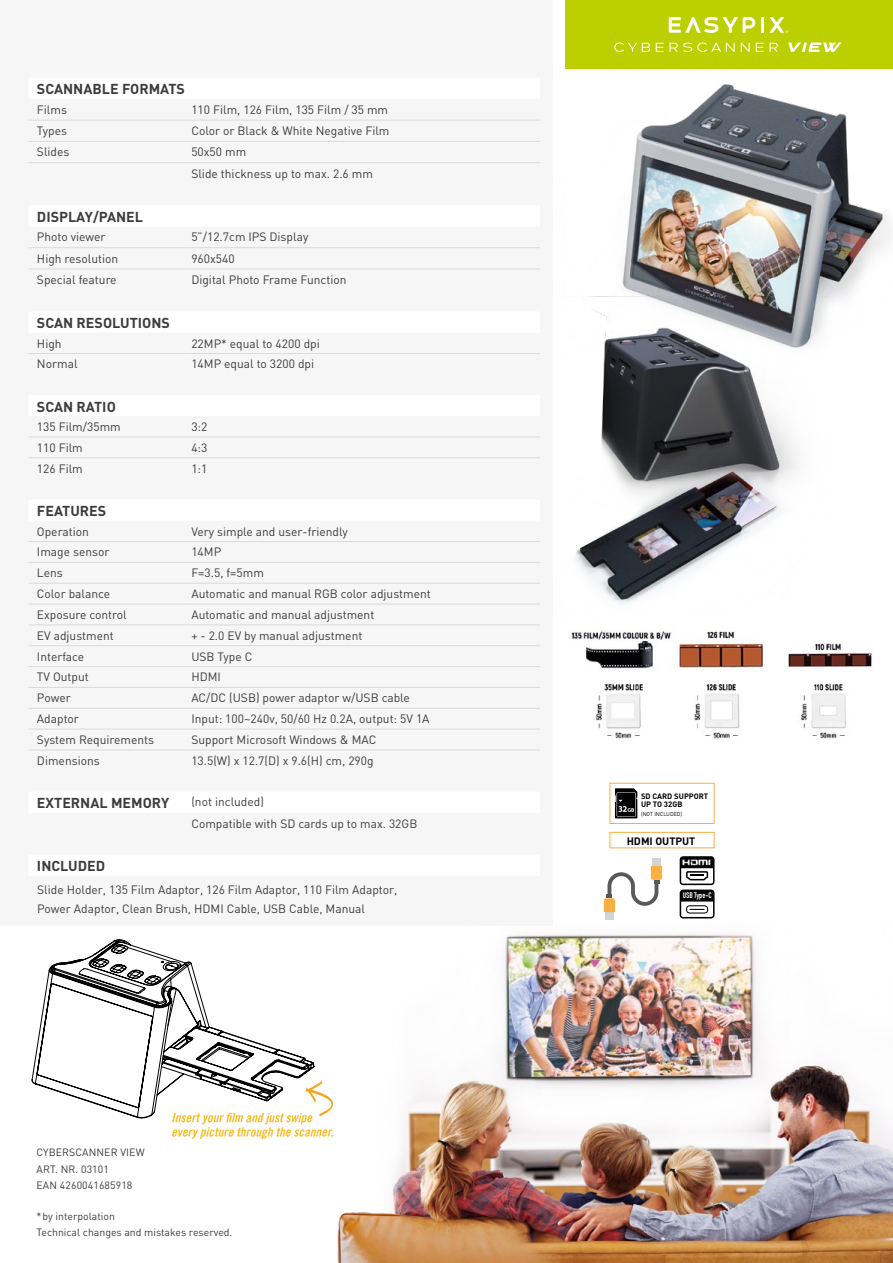
<style>
.page{position:relative;width:893px;height:1263px;background:#fff}
.page>*{position:absolute;margin:0;border:0;box-sizing:border-box;transform-origin:0 0}
.t1{font:700 14.25px "DIN";color:#3c3c3b}
.t2{font:12px/19.5px "DIN";color:#3c3c3b}
.t3{font:700 10.65px "DIN";color:#000}
.t4{font:10.5px/16.5px "DIN";color:#3c3c3b}
.t5{font:700 7.95px "DIN Condensed";color:#fff}
.t6{font:700 7.8px/8.6px "DIN";color:#000}
.t7{font:5.4px "DIN";color:#000}
</style>
<div class="page">
<img style="left:576px;top:427px;width:223px;height:177px">
<img style="left:590px;top:84px;width:301px;height:343px">
<div style="left:0;top:0;width:553px;height:925px;background:#f6f6f6"></div>
<img style="left:337px;top:870px;width:556px;height:393px">
<div style="left:566px;top:0;width:327px;height:68px;background:#bccf00"></div>
<svg style="left:29px;top:119px;width:511px;height:757px"></svg>
<hr style="left:28px;top:541px;width:163px;height:1px;background:#dadada">
<hr style="left:191px;top:541px;width:349px;height:1px;background:#dadada">
<hr style="left:28px;top:562px;width:163px;height:1px;background:#dadada">
<hr style="left:191px;top:562px;width:349px;height:1px;background:#dadada">
<hr style="left:28px;top:120px;width:163px;height:1px;background:#dadada">
<hr style="left:191px;top:120px;width:349px;height:1px;background:#dadada">
<hr style="left:28px;top:141px;width:163px;height:1px;background:#dadada">
<hr style="left:191px;top:141px;width:349px;height:1px;background:#dadada">
<hr style="left:28px;top:162px;width:163px;height:1px;background:#dadada">
<hr style="left:191px;top:162px;width:349px;height:1px;background:#dadada">
<hr style="left:28px;top:247px;width:163px;height:1px;background:#dadada">
<hr style="left:191px;top:247px;width:349px;height:1px;background:#dadada">
<hr style="left:28px;top:353px;width:163px;height:1px;background:#dadada">
<hr style="left:191px;top:353px;width:349px;height:1px;background:#dadada">
<hr style="left:28px;top:437px;width:163px;height:1px;background:#dadada">
<hr style="left:191px;top:437px;width:349px;height:1px;background:#dadada">
<hr style="left:28px;top:457px;width:163px;height:1px;background:#dadada">
<hr style="left:191px;top:457px;width:349px;height:1px;background:#dadada">
<hr style="left:28px;top:583px;width:163px;height:1px;background:#dadada">
<hr style="left:191px;top:583px;width:349px;height:1px;background:#dadada">
<hr style="left:28px;top:604px;width:163px;height:1px;background:#dadada">
<hr style="left:191px;top:604px;width:349px;height:1px;background:#dadada">
<hr style="left:28px;top:625px;width:163px;height:1px;background:#dadada">
<hr style="left:191px;top:625px;width:349px;height:1px;background:#dadada">
<hr style="left:28px;top:645px;width:163px;height:1px;background:#dadada">
<hr style="left:191px;top:645px;width:349px;height:1px;background:#dadada">
<hr style="left:28px;top:666px;width:163px;height:1px;background:#dadada">
<hr style="left:191px;top:666px;width:349px;height:1px;background:#dadada">
<hr style="left:28px;top:687px;width:163px;height:1px;background:#dadada">
<hr style="left:191px;top:687px;width:349px;height:1px;background:#dadada">
<hr style="left:28px;top:708px;width:163px;height:1px;background:#dadada">
<hr style="left:191px;top:708px;width:349px;height:1px;background:#dadada">
<hr style="left:28px;top:729px;width:163px;height:1px;background:#dadada">
<hr style="left:191px;top:729px;width:349px;height:1px;background:#dadada">
<hr style="left:28px;top:750px;width:163px;height:1px;background:#dadada">
<hr style="left:191px;top:750px;width:349px;height:1px;background:#dadada">
<hr style="left:28px;top:269px;width:163px;height:1px;background:#dadada">
<hr style="left:191px;top:269px;width:349px;height:1px;background:#dadada">
<svg style="left:32px;top:939px;width:91px;height:151px"></svg>
<svg style="left:51px;top:940px;width:282px;height:199px"></svg>
<div style="left:652px;top:859px;width:9px;height:7px;background:#d1d4d4"></div>
<div style="left:605px;top:912px;width:8px;height:7px;background:#d1d4d4"></div>
<svg style="left:604px;top:866px;width:58px;height:46px"></svg>
<div style="left:609px;top:832px;width:105px;height:16px;border:1px solid #fab040"></div>
<div style="left:609px;top:783px;width:105px;height:41px;border:1px solid #fab040"></div>
<svg style="left:615px;top:788px;width:22px;height:30px"></svg>
<svg style="left:680px;top:856px;width:34px;height:62px"></svg>
<svg style="left:683px;top:859px;width:28px;height:1px"></svg>
<img style="left:683px;top:860px;width:29px;height:8px">
<img style="left:571px;top:631px;width:301px;height:108px">
<svg style="left:669px;top:17px;width:86px;height:16px"></svg>
<svg style="left:769px;top:17px;width:19px;height:16px"></svg>
<hr style="left:761px;top:17px;width:3px;height:16px;background:#fff">
<svg style="left:614px;top:43px;width:36px;height:9px"></svg>
<svg style="left:656px;top:43px;width:79px;height:9px"></svg>
<svg style="left:741px;top:43px;width:9px;height:9px"></svg>
<svg style="left:756px;top:43px;width:22px;height:9px"></svg>
<svg style="left:788px;top:43px;width:53px;height:9px"></svg>
<p class="t1" style="left:37px;top:80px;width:150px">SCANNABLE FORMATS</p>
<p class="t2" style="left:37px;top:99px;width:32px">Films</p>
<p class="t2" style="left:191px;top:99px;width:198px">110 Film, 126 Film, 135 Film / 35 mm</p>
<p class="t2" style="left:37px;top:121px;width:32px">Types</p>
<p class="t2" style="left:191px;top:121px;width:200px">Color or Black &amp; White Negative Film</p>
<p class="t2" style="left:37px;top:142px;width:34px">Slides</p>
<p class="t2" style="left:191px;top:141px;width:183px;line-height:21.3px">50x50 mm<br>Slide thickness up to max. 2.6 mm</p>
<p class="t1" style="left:37px;top:207px;width:108px">DISPLAY/PANEL</p>
<p class="t2" style="left:37px;top:227px;width:70px">Photo viewer</p>
<p class="t2" style="left:191px;top:227px;width:119px">5”/12.7cm IPS Display</p>
<p class="t2" style="left:37px;top:248px;width:83px">High resolution</p>
<p class="t2" style="left:191px;top:248px;width:45px">960x540</p>
<p class="t2" style="left:37px;top:270px;width:81px">Special feature</p>
<p class="t2" style="left:191px;top:270px;width:157px">Digital Photo Frame Function</p>
<p class="t1" style="left:37px;top:314px;width:134px">SCAN RESOLUTIONS</p>
<p class="t2" style="left:37px;top:333px;width:26px">High</p>
<p class="t2" style="left:191px;top:333px;width:130px">22MP* equal to 4200 dpi</p>
<p class="t2" style="left:37px;top:354px;width:42px">Normal</p>
<p class="t2" style="left:191px;top:354px;width:124px">14MP equal to 3200 dpi</p>
<p class="t1" style="left:37px;top:397px;width:80px">SCAN RATIO</p>
<p class="t2" style="left:37px;top:417px;width:85px">135 Film/35mm</p>
<p class="t2" style="left:191px;top:417px;width:18px">3:2</p>
<p class="t2" style="left:37px;top:437px;width:47px">110 Film</p>
<p class="t2" style="left:191px;top:437px;width:18px">4:3</p>
<p class="t2" style="left:37px;top:458px;width:47px">126 Film</p>
<p class="t2" style="left:191px;top:458px;width:18px">1:1</p>
<p class="t1" style="left:37px;top:501px;width:71px">FEATURES</p>
<p class="t2" style="left:37px;top:521px;width:54px">Operation</p>
<p class="t2" style="left:191px;top:521px;width:158px">Very simple and user-friendly</p>
<p class="t2" style="left:37px;top:542px;width:74px">Image sensor</p>
<p class="t2" style="left:191px;top:542px;width:31px">14MP</p>
<p class="t2" style="left:37px;top:563px;width:27px">Lens</p>
<p class="t2" style="left:191px;top:563px;width:74px">F=3.5, f=5mm</p>
<p class="t2" style="left:37px;top:584px;width:75px">Color balance</p>
<p class="t2" style="left:191px;top:584px;width:241px">Automatic and manual RGB color adjustment</p>
<p class="t2" style="left:37px;top:605px;width:91px">Exposure control</p>
<p class="t2" style="left:191px;top:605px;width:184px">Automatic and manual adjustment</p>
<p class="t2" style="left:37px;top:625px;width:78px">EV adjustment</p>
<p class="t2" style="left:191px;top:625px;width:173px">+ - 2.0 EV by manual adjustment</p>
<p class="t2" style="left:37px;top:646px;width:49px">Interface</p>
<p class="t2" style="left:191px;top:646px;width:63px">USB Type C</p>
<p class="t2" style="left:37px;top:667px;width:53px">TV Output</p>
<p class="t2" style="left:191px;top:667px;width:31px">HDMI</p>
<p class="t2" style="left:37px;top:688px;width:35px">Power</p>
<p class="t2" style="left:191px;top:688px;width:220px">AC/DC (USB) power adaptor w/USB cable</p>
<p class="t2" style="left:37px;top:709px;width:44px">Adaptor</p>
<p class="t2" style="left:191px;top:709px;width:240px">Input: 100~240v, 50/60 Hz 0.2A, output: 5V 1A</p>
<p class="t2" style="left:37px;top:730px;width:119px">System Requirements</p>
<p class="t2" style="left:191px;top:730px;width:187px">Support Microsoft Windows &amp; MAC</p>
<p class="t2" style="left:37px;top:750px;width:64px">Dimensions</p>
<p class="t2" style="left:191px;top:750px;width:184px">13.5(W) x 12.7(D) x 9.6(H) cm, 290g</p>
<p class="t1" style="left:37px;top:794px;width:134px">EXTERNAL MEMORY</p>
<p class="t2" style="left:191px;top:791px;width:227px;line-height:21.8px">(not included)<br>Compatible with SD cards up to max. 32GB</p>
<p class="t1" style="left:37px;top:856px;width:70px">INCLUDED</p>
<p class="t2" style="left:37px;top:879px;width:362px">Slide Holder, 135 Film Adaptor, 126 Film Adaptor, 110 Film Adaptor,<br>Power Adaptor, Clean Brush, HDMI Cable, USB Cable, Manual</p>
<p class="t4" style="left:36px;top:1144px;width:110px">CYBERSCANNER VIEW<br>ART. NR. 03101<br>EAN 4260041685918</p>
<p class="t4" style="left:36px;top:1208px;width:80px">*by interpolation</p>
<p class="t4" style="left:36px;top:1224px;width:197px">Technical changes and mistakes reserved.</p>
<p class="t6" style="left:641px;top:791px;width:69px">SD CARD SUPPORT<br>UP TO 32GB</p>
<p class="t7" style="left:641px;top:810px;width:43px">(NOT INCLUDED)</p>
<p class="t3" style="left:627px;top:834px;width:70px">HDMI OUTPUT</p>
<p class="t5" style="left:683px;top:891px;width:30px">USB Type-C</p>
</div>
